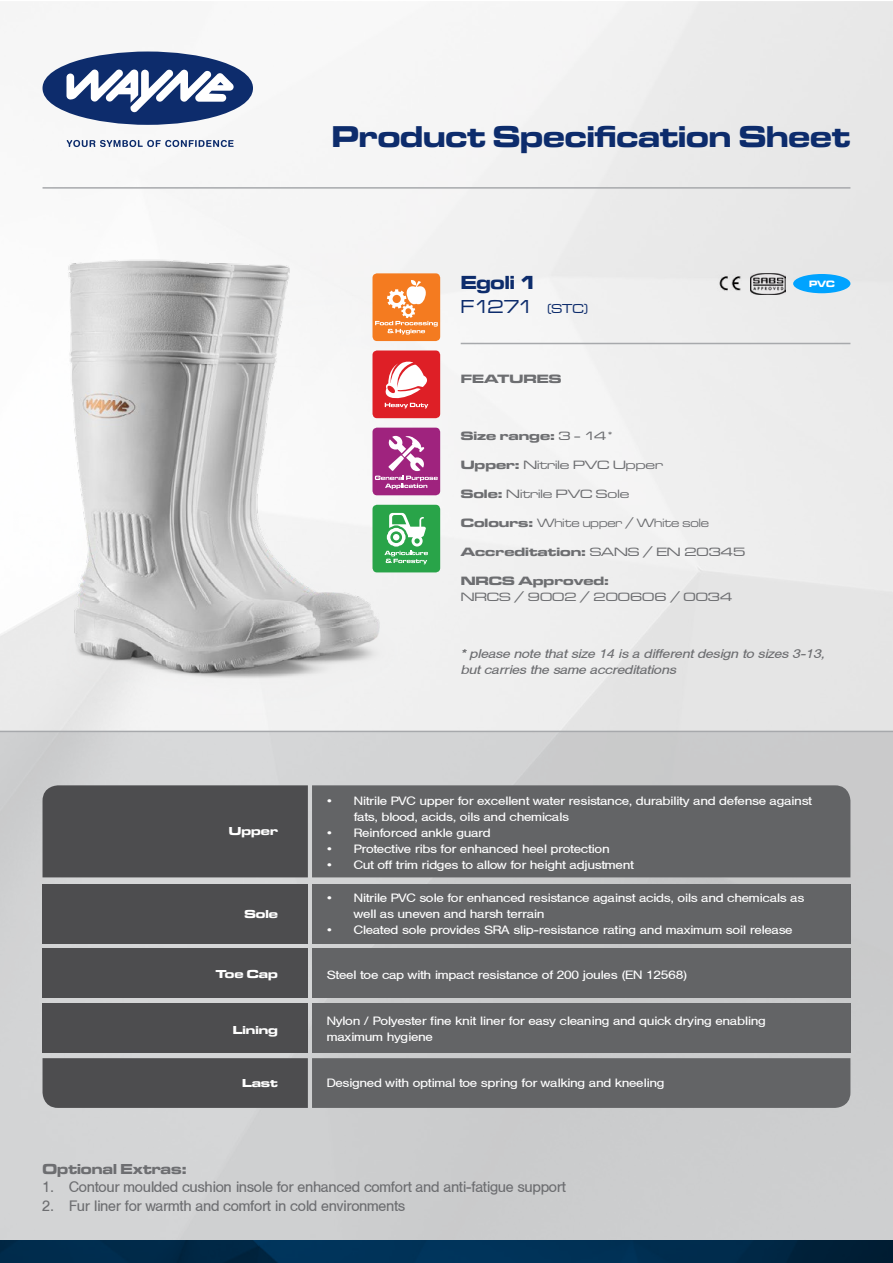
<style>
.page{position:relative;width:893px;height:1263px;background:#efefef}
.page>*{position:absolute;margin:0;border:0;box-sizing:border-box;transform-origin:0 0}
.t1{font:700 expanded 31.2px "Microgramma DOT";color:#0d2c6c}
.t2{font:500 expanded 19.5px "Microgramma DOT";letter-spacing:-.065em;color:#0d2c6c}
.t3{font:19.5px "Microgramma Becker Bold Extd";color:#0d2c6c}
.t4{font:15px "Helba DB Normal";color:#6d6e71}
.t5{font:700 expanded 15px "Microgramma DOT";color:#6d6e71}
.t6{font:italic 12.6px/16px "Helba DB Normal";color:#6d6e71;scale:1.17 1}
.t7{font:700 expanded 12.6px "Microgramma DOT";color:#6d6e71;scale:1.17 1}
.t8{font:500 expanded 12.6px "Microgramma DOT";color:#6d6e71;scale:1.17 1}
.t9{font:500 expanded 12.6px "Microgramma DOT";color:#6d6e71}
.t10{font:12px/16px "Helba DB Normal";color:#fff;scale:1.17 1}
.t11{font:700 expanded 12px "Microgramma DOT";color:#fff;scale:1.1 1}
.t12{font:700 expanded 9.6px "Microgramma DOT";color:#fff}
.s1{font-size:13.5px}
.s2{font-weight:500}
.s3{font-weight:700}
</style>
<div class="page">
<div style="left:0;top:731px;width:893px;height:532px;background:#cdcecf"></div>
<hr style="left:0;top:731px;width:893px;height:1px;background:#a7a9ac">
<img style="left:14px;top:259px;width:392px;height:456px">
<hr style="left:461px;top:343px;width:389px;height:1px;background:#a7a9ac">
<div style="left:372px;top:350px;width:68px;height:68px;background:#de1f26;border-radius:5px"></div>
<svg style="left:384px;top:361px;width:45px;height:47px"></svg>
<div style="left:793px;top:274px;width:57px;height:19px;background:#00a3ff;border-radius:50%"></div>
<img style="left:750px;top:273px;width:36px;height:22px">
<svg style="left:43px;top:52px;width:210px;height:73px"></svg>
<svg style="left:67px;top:140px;width:167px;height:7px"></svg>
<hr style="left:43px;top:187px;width:807px;height:2px;background:#a7a9ac">
<svg style="left:0;top:1240px;width:893px;height:23px;background:#002c4d"></svg>
<img style="left:719px;top:274px;width:23px;height:17px">
<div style="left:372px;top:273px;width:68px;height:68px;background:#f47b20;border-radius:5px"></div>
<svg style="left:375px;top:280px;width:63px;height:55px"></svg>
<div style="left:372px;top:428px;width:68px;height:67px;background:#9f237e;border-radius:5px"></div>
<svg style="left:375px;top:436px;width:63px;height:53px"></svg>
<div style="left:372px;top:505px;width:68px;height:67px;background:#29a449;border-radius:5px"></div>
<svg style="left:384px;top:513px;width:44px;height:51px"></svg>
<div style="left:43px;top:785px;width:265px;height:92px;background:#4d4d4f"></div>
<div style="left:312px;top:785px;width:538px;height:92px;background:#636466"></div>
<svg style="left:43px;top:884px;width:807px;height:168px;background:#626264"></svg>
<svg style="left:43px;top:1058px;width:807px;height:50px;background:#5d5d5f"></svg>
<h1 class="t1" style="left:332px;top:115px;width:520px">Product Specification Sheet</h1>
<h2 class="t3" style="left:461px;top:270px;width:78px">Egoli 1</h2>
<h2 class="t2" style="left:461px;top:294px;width:129px">F1271 <span class="s1">(STC)</span></h2>
<p class="t7" style="left:461px;top:370px;width:88px">FEATURES</p>
<p class="t7" style="left:461px;top:427px;width:132px">Size range: <span class="s2">3 - 14*</span></p>
<p class="t8" style="left:461px;top:457px;width:174px"><span class="s3">Upper:</span> Nitrile PVC Upper</p>
<p class="t8" style="left:461px;top:486px;width:146px"><span class="s3">Sole:</span> Nitrile PVC Sole</p>
<p class="t9" style="left:461px;top:515px;width:250px"><span class="s3">Colours:</span> White upper / White sole</p>
<p class="t7" style="left:461px;top:543px;width:245px">Accreditation: <span class="s2">SANS / EN 20345</span></p>
<p class="t7" style="left:461px;top:572px;width:128px">NRCS Approved:</p>
<p class="t8" style="left:461px;top:588px;width:234px">NRCS / 9002 / 200606 / 0034</p>
<p class="t12" style="left:809px;top:277px;width:27px">PVC</p>
<p class="t11" style="left:229px;top:823px;width:46px">Upper</p>
<p class="t11" style="left:244px;top:906px;width:32px">Sole</p>
<p class="t11" style="left:216px;top:966px;width:58px">Toe Cap</p>
<p class="t11" style="left:233px;top:1022px;width:43px">Lining</p>
<p class="t11" style="left:242px;top:1075px;width:34px">Last</p>
<p class="t6" style="left:461px;top:646px;width:315px">*please note thatsize 14 is a differentdesign to sizes 3-13, butcarries the same accreditations</p>
<p class="t10" style="left:354px;top:792px;width:393px;text-indent:-27px">• Nitrile PVC upper for excellent water resistance, durability and defense against fats, blood, acids, oils and chemicals</p>
<p class="t10" style="left:327px;top:825px;width:142px">• Reinforced ankle guard</p>
<p class="t10" style="left:327px;top:841px;width:243px">• Protective ribs for enhanced heel protection</p>
<p class="t10" style="left:327px;top:857px;width:264px">• Cut off trim ridges to allow for height adjustment</p>
<p class="t10" style="left:354px;top:890px;width:386px;text-indent:-27px">• Nitrile PVC sole for enhanced resistance against acids, oils and chemicals as well as uneven and harsh terrain</p>
<p class="t10" style="left:327px;top:922px;width:400px">• Cleated sole provides SRA slip-resistance rating and maximum soil release</p>
<p class="t10" style="left:327px;top:966px;width:310px">Steel toe cap with impact resistance of 200 joules (EN 12568)</p>
<p class="t10" style="left:327px;top:1013px;width:377px">Nylon / Polyester fine knit liner for easy cleaning and quick drying enabling maximum hygiene</p>
<p class="t10" style="left:327px;top:1075px;width:290px">Designed with optimal toe spring for walking and kneeling</p>
<p class="t5" style="left:43px;top:1159px;width:146px">Optional Extras:</p>
<p class="t4" style="left:43px;top:1179px;width:525px">1. Contour moulded cushion insole for enhanced comfort and anti-fatigue support</p>
<p class="t4" style="left:43px;top:1197px;width:364px">2. Fur liner for warmth and comfort in cold environments</p>
</div>
